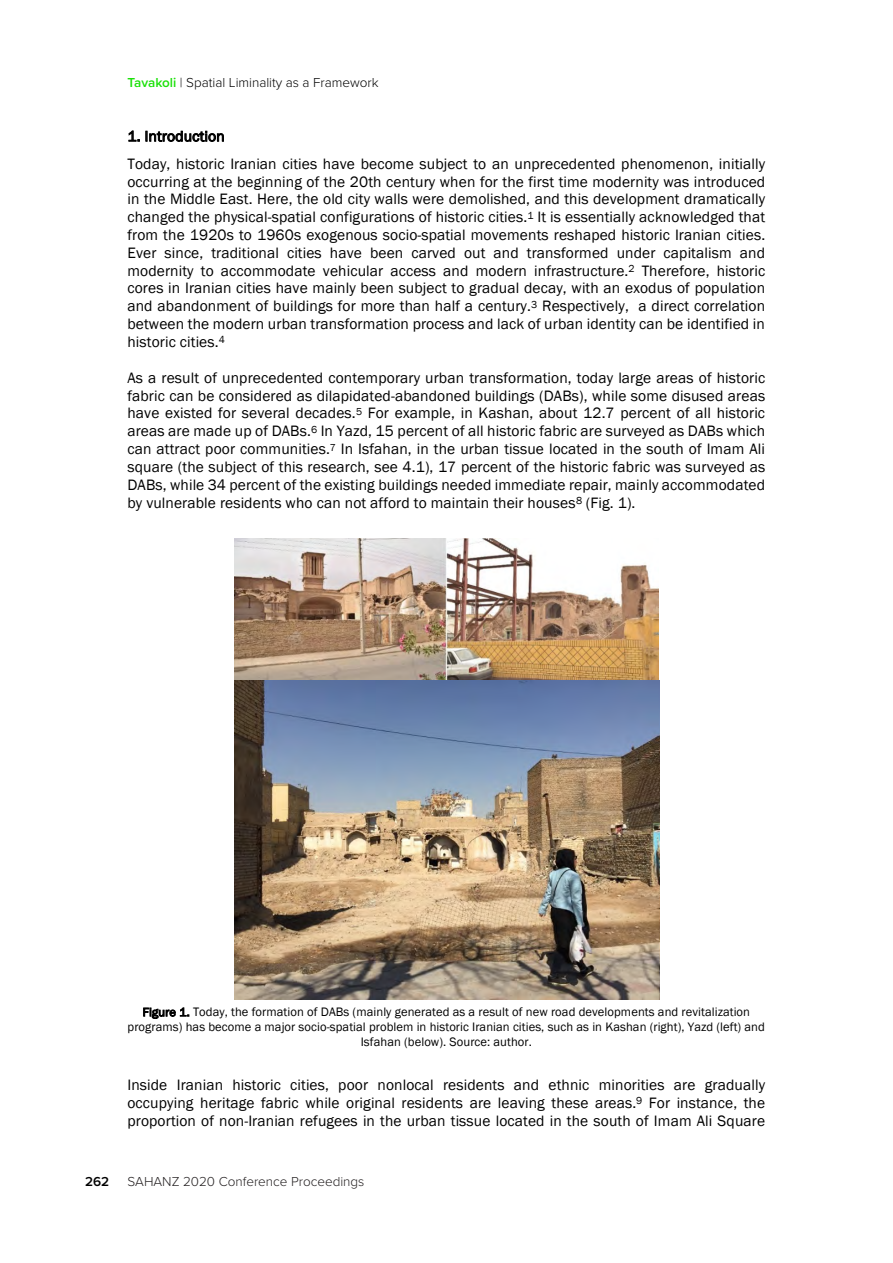
<style>
.page{position:relative;width:893px;height:1263px;background:#fff}
.page>*{position:absolute;margin:0;border:0;box-sizing:border-box;transform-origin:0 0}
.t1{font:15.45px/17.9px "Franklin Gothic";letter-spacing:.01em;color:#000;text-align:justify}
.t2{font:15px "Franklin Gothic";letter-spacing:.01em;color:#000}
.t3{font:300 13.5px "Proxima Nova";color:#000}
.t4{font:300 13.5px "Proxima Nova";color:#231f20}
.t5{font:600 13.5px "Proxima Nova";color:#000}
.t6{font:12.6px/14.5px "Franklin Gothic";letter-spacing:.005em;color:#000;text-align:center}
.s1{font-weight:600;color:#1be109}
.s2{font-size:12.3px}
</style>
<div class="page">
<img style="left:234px;top:539px;width:425px;height:461px">
<p class="t3" style="left:128px;top:73px;width:253px"><span class="s1">Tavakoli</span> | Spatial Liminality as a Framework</p>
<p class="t2" style="left:127px;top:127px;width:99px">1. Introduction</p>
<p class="t1" style="left:127px;top:155px;width:639px">Today, historic Iranian cities have become subject to an unprecedented phenomenon, initially occurring at the beginning of the 20th century when for the first time modernity was introduced in the Middle East. Here, the old city walls were demolished, and this development dramatically changed the physical-spatial configurations of historic cities.<sup>1</sup> It is essentially acknowledged that from the 1920s to 1960s exogenous socio-spatial movements reshaped historic Iranian cities.<br>Ever since, traditional cities have been carved out and transformed under capitalism and modernity to accommodate vehicular access and modern infrastructure.<sup>2</sup> Therefore, historic cores in Iranian cities have mainly been subject to gradual decay, with an exodus of population and abandonment of buildings for more than half a century.<sup>3</sup> Respectively, a direct correlation between the modern urban transformation process and lack of urban identity can be identified in historic cities.<sup>4</sup></p>
<p class="t1" style="left:127px;top:369px;width:639px">As a result of unprecedented contemporary urban transformation, today large areas of historic fabric can be considered as dilapidated-abandoned buildings (DABs), while some disused areas have existed for several decades.<sup>5</sup> For example, in Kashan, about 12.7 percent of all historic areas are made up of DABs.<sup>6</sup> In Yazd, 15 percent of all historic fabric are surveyed as DABs which can attract poor communities.<sup>7</sup> In Isfahan, in the urban tissue located in the south of Imam Ali square (the subject of this research, see 4.1), 17 percent of the historic fabric was surveyed as DABs, while 34 percent of the existing buildings needed immediate repair, mainly accommodated by vulnerable residents who can not afford to maintain their houses<sup>8</sup> (Fig. 1).</p>
<p class="t6" style="left:128px;top:1005px;width:639px"><span class="s2">Figure 1.</span> Today, the formation of DABs (mainly generated as a result of new road developments and revitalization programs) has become a major socio-spatial problem in historic Iranian cities, such as in Kashan (right), Yazd (left) and<br>Isfahan (below). Source: author.</p>
<p class="t1" style="left:127px;top:1076px;width:639px">Inside Iranian historic cities, poor nonlocal residents and ethnic minorities are gradually occupying heritage fabric while original residents are leaving these areas.<sup>9</sup> For instance, the proportion of non-Iranian refugees in the urban tissue located in the south of Imam Ali Square</p>
<p class="t5" style="left:85px;top:1172px;width:26px">262</p>
<p class="t4" style="left:128px;top:1172px;width:238px">SAHANZ 2020 Conference Proceedings</p>
</div>
